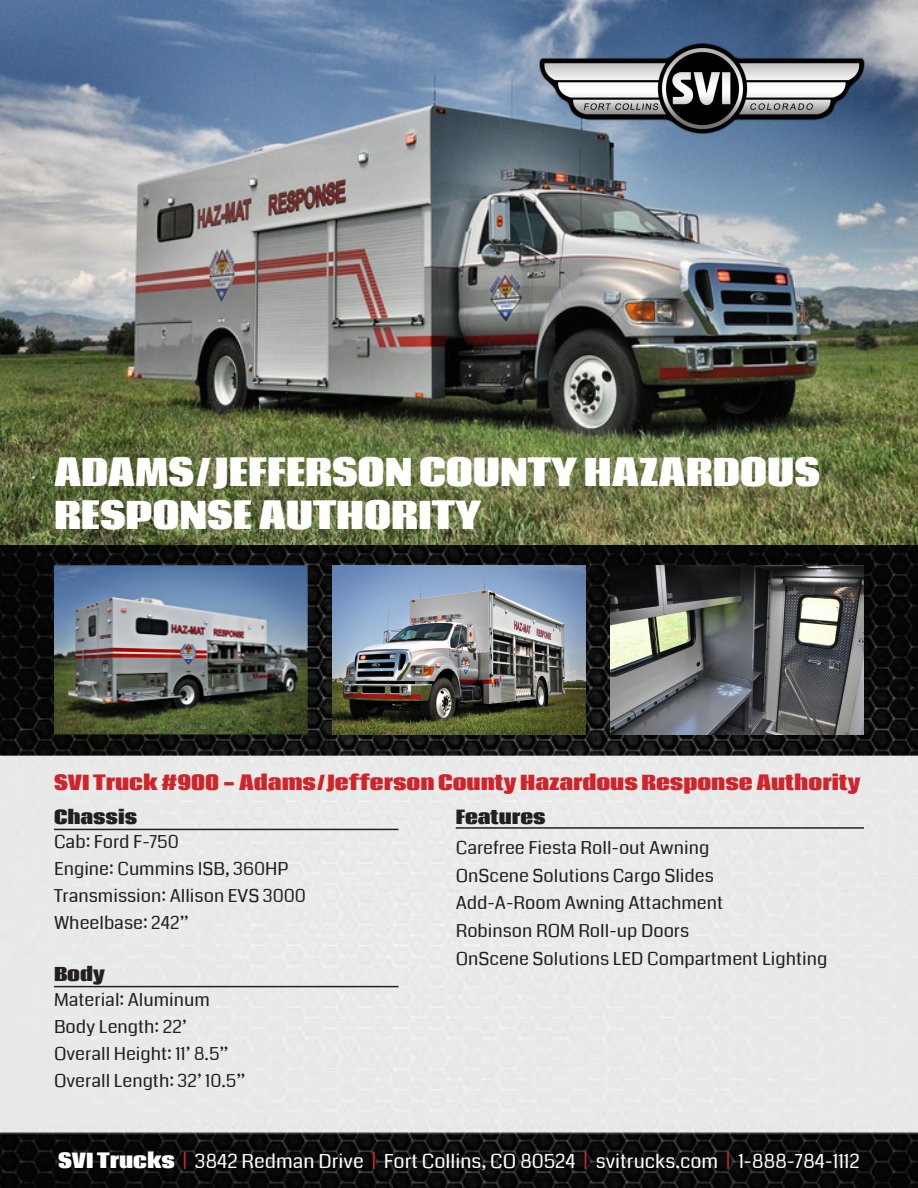
<style>
.page{position:relative;width:918px;height:1188px;background:#fff}
.page>*{position:absolute;margin:0;border:0;box-sizing:border-box;transform-origin:0 0}
.t1{font:800 36px/43.2px "Coda";color:#fff}
.t2{font:19.5px "Coda";color:#fff}
.t3{font:800 19.5px "Coda";color:#d1232a}
.t4{font:18px "Coda";color:#231f20}
.t5{font:800 18px "Coda";color:#231f20}
.s1{font-weight:800}
.s2{color:#d1232a}
</style>
<div class="page">
<img style="left:0;top:544px;width:918px;height:644px">
<hr style="left:54px;top:829px;width:345px;height:1px;background:#231f20">
<hr style="left:54px;top:986px;width:345px;height:1px;background:#231f20">
<hr style="left:456px;top:827px;width:408px;height:2px;background:#231f20">
<img style="left:54px;top:565px;width:254px;height:169px">
<img style="left:332px;top:565px;width:254px;height:169px">
<img style="left:610px;top:565px;width:254px;height:169px">
<img style="left:0;top:0;width:918px;height:544px">
<img style="left:540px;top:43px;width:324px;height:91px">
<p class="t1" style="left:54px;top:450px;width:767px">ADAMS/JEFFERSON COUNTY HAZARDOUS<br>RESPONSE AUTHORITY</p>
<p class="t3" style="left:54px;top:767px;width:808px">SVI Truck #900 - Adams/Jefferson County Hazardous Response Authority</p>
<p class="t5" style="left:54px;top:802px;width:85px">Chassis</p>
<p class="t4" style="left:54px;top:829px;width:126px">Cab: Ford F-750</p>
<p class="t4" style="left:54px;top:856px;width:236px">Engine: Cummins ISB, 360HP</p>
<p class="t4" style="left:54px;top:883px;width:254px">Transmission: Allison EVS 3000</p>
<p class="t4" style="left:54px;top:910px;width:136px">Wheelbase: 242”</p>
<p class="t5" style="left:54px;top:960px;width:52px">Body</p>
<p class="t4" style="left:54px;top:987px;width:157px">Material: Aluminum</p>
<p class="t4" style="left:54px;top:1014px;width:134px">Body Length: 22’</p>
<p class="t4" style="left:54px;top:1041px;width:176px">Overall Height: 11’ 8.5”</p>
<p class="t4" style="left:54px;top:1068px;width:193px">Overall Length: 32’ 10.5”</p>
<p class="t5" style="left:456px;top:802px;width:91px">Features</p>
<p class="t4" style="left:456px;top:835px;width:255px">Carefree Fiesta Roll-out Awning</p>
<p class="t4" style="left:456px;top:863px;width:260px">OnScene Solutions Cargo Slides</p>
<p class="t4" style="left:456px;top:891px;width:269px">Add-A-Room Awning Attachment</p>
<p class="t4" style="left:456px;top:918px;width:235px">Robinson ROM Roll-up Doors</p>
<p class="t4" style="left:456px;top:946px;width:373px">OnScene Solutions LED Compartment Lighting</p>
<p class="t2" style="left:58px;top:1148px;width:803px"><span class="s1">SVI Trucks</span> <span class="s2">|</span> 3842 Redman Drive <span class="s2">|</span> Fort Collins, CO 80524 <span class="s2">|</span> svitrucks.com <span class="s2">|</span> 1-888-784-1112</p>
</div>
